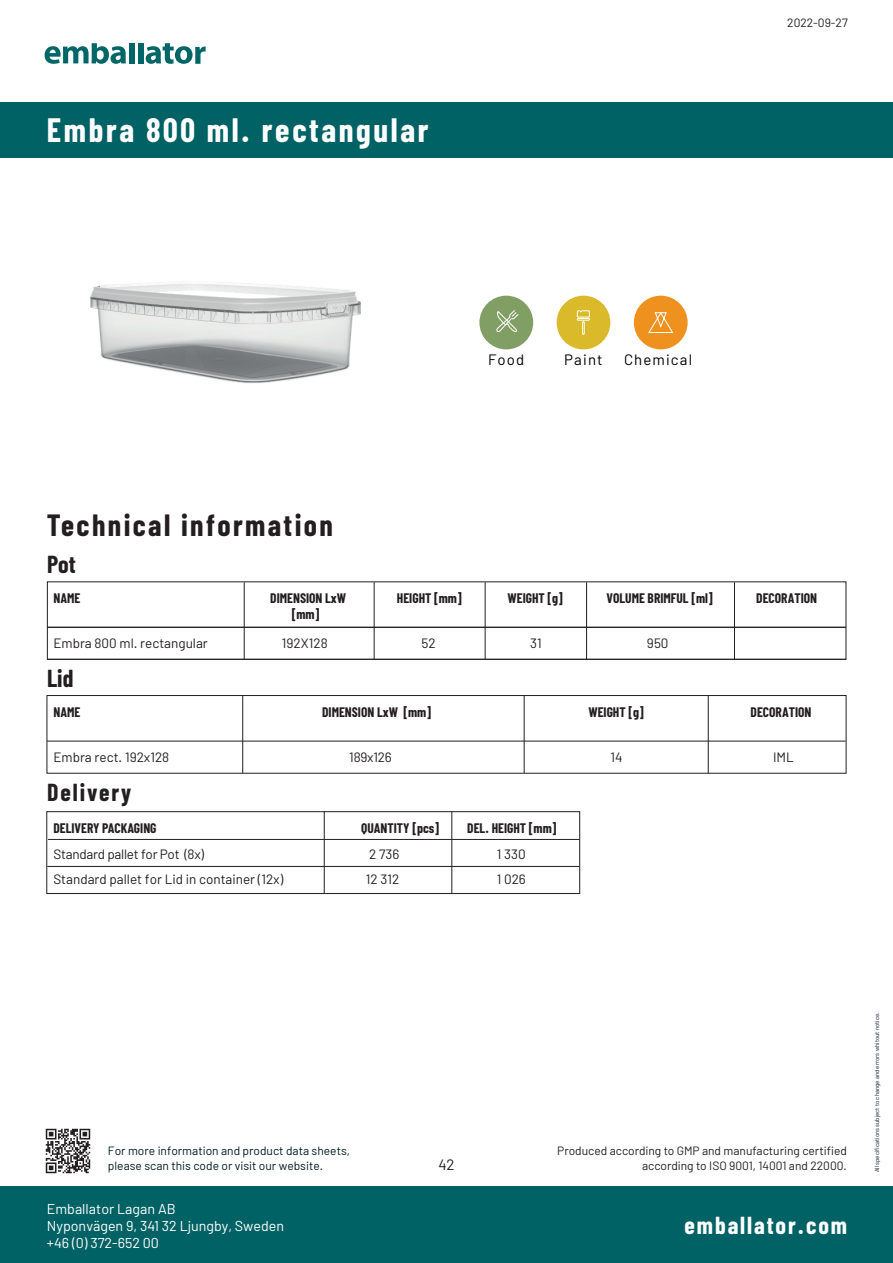
<style>
.page{position:relative;width:893px;height:1263px;background:#fff}
.page>*{position:absolute;margin:0;border:0;box-sizing:border-box;transform-origin:0 0}
.t1{font:700 33px "Barlow Condensed";letter-spacing:.08em;color:#fff}
.t2{font:700 30px "Barlow Condensed";letter-spacing:.08em;color:#231f20}
.t3{font:700 24px "Barlow Condensed";letter-spacing:.08em;color:#fff}
.t4{font:700 24px "Barlow Condensed";letter-spacing:.08em;color:#231f20}
.t5{font:15px "Barlow";letter-spacing:.075em;color:#000001}
.t6{font:15px "Barlow";color:#231f20}
.t7{font:14.25px/17.1px "Barlow";color:#fff}
.t8{font:700 13.5px/16.2px "Barlow Condensed";color:#231f20;text-align:center}
.t9{font:13.5px "Barlow";color:#231f20}
.t10{font:13.5px "Barlow";letter-spacing:-.02em;color:#231f20}
.t11{font:12px/15px "Barlow";color:#231f20;text-align:right}
.t12{font:12px/14.4px "Barlow";color:#001d1e}
.t13{font:6px "Barlow";color:#0b1326}
</style>
<div class="page">
<div style="left:0;top:1186px;width:893px;height:77px;background:#006264"></div>
<div style="left:0;top:102px;width:893px;height:55px;background:#006264"></div>
<hr style="left:244px;top:582px;width:1px;height:78px;background:#231f20">
<hr style="left:374px;top:582px;width:1px;height:78px;background:#231f20">
<hr style="left:485px;top:582px;width:1px;height:78px;background:#231f20">
<hr style="left:586px;top:582px;width:1px;height:78px;background:#231f20">
<hr style="left:734px;top:582px;width:1px;height:78px;background:#231f20">
<hr style="left:242px;top:696px;width:1px;height:77px;background:#231f20">
<hr style="left:47px;top:741px;width:799px;height:1px;background:#231f20">
<hr style="left:324px;top:812px;width:1px;height:81px;background:#231f20">
<hr style="left:451px;top:812px;width:1px;height:81px;background:#231f20">
<hr style="left:48px;top:839px;width:532px;height:1px;background:#231f20">
<hr style="left:47px;top:866px;width:532px;height:1px;background:#231f20">
<div style="left:47px;top:695px;width:799px;height:79px;border:1px solid #231f20"></div>
<hr style="left:524px;top:695px;width:1px;height:78px;background:#231f20">
<hr style="left:708px;top:696px;width:1px;height:77px;background:#231f20">
<div style="left:46px;top:811px;width:534px;height:83px;border:1px solid #231f20"></div>
<hr style="left:48px;top:627px;width:798px;height:1px;background:#231f20">
<hr style="left:48px;top:659px;width:798px;height:1px;background:#231f20">
<img style="left:45px;top:1128px;width:46px;height:45px">
<svg style="left:45px;top:43px;width:81px;height:21px"></svg>
<div style="left:129px;top:43px;width:5px;height:20px;background:#006667"></div>
<div style="left:138px;top:43px;width:5px;height:20px;background:#006667"></div>
<svg style="left:146px;top:43px;width:60px;height:21px"></svg>
<div style="left:557px;top:296px;width:53px;height:53px;background:#daba2b;border-radius:50%"></div>
<div style="left:582px;top:321px;width:3px;height:14px;border:1px solid #fff"></div>
<svg style="left:577px;top:310px;width:13px;height:11px"></svg>
<div style="left:479px;top:296px;width:54px;height:53px;background:#819f64;border-radius:50%"></div>
<svg style="left:496px;top:310px;width:23px;height:23px"></svg>
<div style="left:634px;top:296px;width:54px;height:53px;background:#ee911e;border-radius:50%"></div>
<svg style="left:648px;top:312px;width:26px;height:21px"></svg>
<img style="left:90px;top:282px;width:271px;height:101px">
<h1 class="t1" style="left:47px;top:109px;width:383px">Embra 800 ml. rectangular</h1>
<p class="t11" style="left:787px;top:15px;width:62px">2022-09-27</p>
<p class="t5" style="left:488px;top:351px;width:38px">Food</p>
<p class="t5" style="left:564px;top:351px;width:40px">Paint</p>
<p class="t5" style="left:624px;top:351px;width:70px">Chemical</p>
<h2 class="t2" style="left:47px;top:506px;width:288px">Technical information</h2>
<h3 class="t4" style="left:47px;top:550px;width:30px">Pot</h3>
<p class="t8" style="left:397px;top:590px;width:66px">HEIGHT [mm]</p>
<p class="t8" style="left:507px;top:590px;width:57px">WEIGHT [g]</p>
<p class="t8" style="left:606px;top:590px;width:108px">VOLUME BRIMFUL [ml]</p>
<p class="t9" style="left:530px;top:635px;width:13px">31</p>
<p class="t8" style="left:53px;top:590px;width:28px">NAME</p>
<p class="t8" style="left:270px;top:590px;width:77px">DIMENSION LxW [mm]</p>
<p class="t8" style="left:756px;top:590px;width:62px">DECORATION</p>
<p class="t9" style="left:53px;top:635px;width:156px">Embra 800 ml. rectangular</p>
<p class="t9" style="left:282px;top:635px;width:47px">192X128</p>
<p class="t9" style="left:421px;top:635px;width:16px">52</p>
<p class="t9" style="left:647px;top:635px;width:23px">950</p>
<h3 class="t4" style="left:47px;top:664px;width:28px">Lid</h3>
<p class="t8" style="left:53px;top:704px;width:28px">NAME</p>
<p class="t8" style="left:322px;top:704px;width:110px">DIMENSION LxW [mm]</p>
<p class="t8" style="left:588px;top:704px;width:57px">WEIGHT [g]</p>
<p class="t8" style="left:751px;top:704px;width:62px">DECORATION</p>
<p class="t9" style="left:53px;top:749px;width:117px">Embra rect. 192x128</p>
<p class="t10" style="left:349px;top:749px;width:44px">189x126</p>
<p class="t9" style="left:610px;top:749px;width:14px">14</p>
<p class="t9" style="left:773px;top:749px;width:22px">IML</p>
<h3 class="t4" style="left:47px;top:777px;width:86px">Delivery</h3>
<p class="t8" style="left:53px;top:820px;width:105px">DELIVERY PACKAGING</p>
<p class="t8" style="left:361px;top:820px;width:79px">QUANTITY [pcs]</p>
<p class="t8" style="left:467px;top:820px;width:91px">DEL. HEIGHT [mm]</p>
<p class="t10" style="left:53px;top:846px;width:152px">Standard pallet for Pot (8x)</p>
<p class="t9" style="left:369px;top:846px;width:32px">2 736</p>
<p class="t9" style="left:497px;top:846px;width:30px">1 330</p>
<p class="t9" style="left:53px;top:871px;width:231px">Standard pallet for Lid in container (12x)</p>
<p class="t9" style="left:366px;top:871px;width:35px">12 312</p>
<p class="t9" style="left:497px;top:871px;width:31px">1 026</p>
<p class="t12" style="left:108px;top:1143px;width:244px">For more information and product data sheets, please scan this code or visit our website.</p>
<p class="t7" style="left:47px;top:1199px;width:239px">Emballator Lagan AB<br>Nyponvägen 9, 341 32 Ljungby, Sweden +46 (0) 372-652 00</p>
<p class="t6" style="left:438px;top:1156px;width:18px">42</p>
<p class="t11" style="left:557px;top:1143px;width:291px">Produced according to GMP and manufacturing certified according to ISO 9001, 14001 and 22000.</p>
<h3 class="t3" style="left:685px;top:1210px;width:164px">emballator.com</h3>
<p class="t13" style="left:873px;top:1172px;width:162px;rotate:-90deg">All specifications subject to change and errors whitout notice.</p>
</div>
